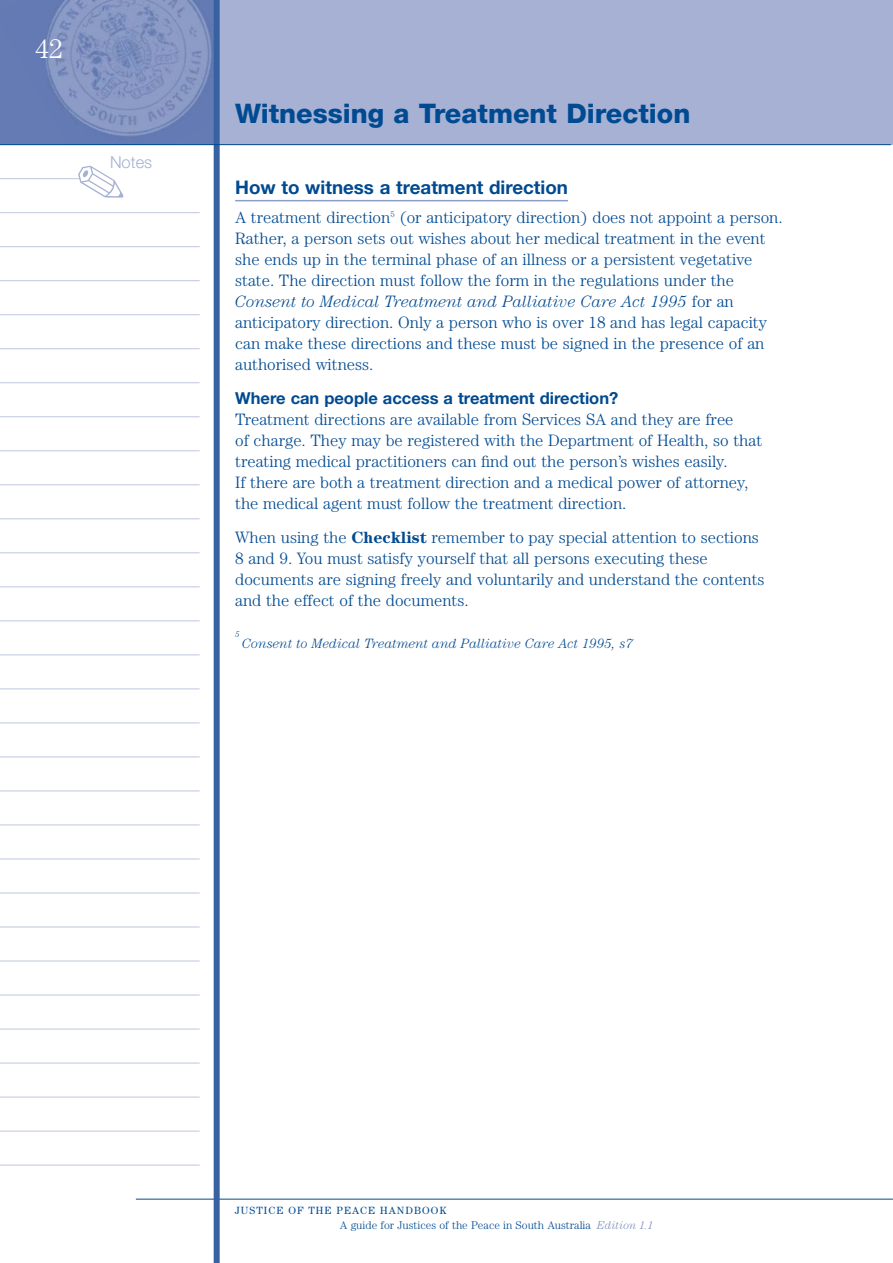
<style>
.page{position:relative;width:893px;height:1263px;background:#fff}
.page>*{position:absolute;margin:0;border:0;box-sizing:border-box;transform-origin:0 0}
.t1{font:800 27px "Helvetica Neue";color:#004a91}
.t2{font:300 27px "Century";color:#fff}
.t3{font:700 18.75px "Helvetica Neue";color:#004a91}
.t4{font:300 16.5px/21px "Century";color:#004a91}
.t5{font:700 16.5px "Helvetica Neue";color:#004a91}
.t6{font:300 16.5px "Helvetica Neue";color:#a6b1d4}
.t7{font:italic 300 13.5px "Century";color:#004a91}
.t8{font:300 11.25px "Century";color:#004a91}
.t9{font:10.5px "Century";letter-spacing:.1em;color:#004a91}
.t10{font:italic 300 8.25px "Century";color:#004a91}
.s1{font-style:italic}
.s2{font-weight:700}
.s3{font-style:italic;color:#788bbd}
</style>
<div class="page">
<div style="left:217px;top:0;width:676px;height:145px;background:#a6b1d4"></div>
<img style="left:0;top:0;width:214px;height:144px">
<hr style="left:136px;top:1199px;width:757px;height:1px;background:#004a91">
<div style="left:214px;top:0;width:6px;height:1263px;background:#3761a0"></div>
<hr style="left:0;top:144px;width:891px;height:1px;background:#004a91">
<hr style="left:0;top:178px;width:80px;height:1px;background:#bfc7e0">
<hr style="left:0;top:212px;width:200px;height:1px;background:#bfc7e0">
<hr style="left:0;top:246px;width:200px;height:1px;background:#bfc7e0">
<hr style="left:0;top:280px;width:200px;height:1px;background:#bfc7e0">
<hr style="left:0;top:314px;width:200px;height:1px;background:#bfc7e0">
<hr style="left:0;top:348px;width:200px;height:1px;background:#bfc7e0">
<hr style="left:0;top:383px;width:200px;height:1px;background:#bfc7e0">
<hr style="left:0;top:417px;width:200px;height:1px;background:#bfc7e0">
<hr style="left:0;top:451px;width:200px;height:1px;background:#bfc7e0">
<hr style="left:0;top:485px;width:200px;height:1px;background:#bfc7e0">
<hr style="left:0;top:519px;width:200px;height:1px;background:#bfc7e0">
<hr style="left:0;top:553px;width:200px;height:1px;background:#bfc7e0">
<hr style="left:0;top:587px;width:200px;height:1px;background:#bfc7e0">
<hr style="left:0;top:621px;width:200px;height:1px;background:#bfc7e0">
<hr style="left:0;top:655px;width:200px;height:1px;background:#bfc7e0">
<hr style="left:0;top:689px;width:200px;height:1px;background:#bfc7e0">
<hr style="left:0;top:723px;width:200px;height:1px;background:#bfc7e0">
<hr style="left:0;top:757px;width:200px;height:1px;background:#bfc7e0">
<hr style="left:0;top:791px;width:200px;height:1px;background:#bfc7e0">
<hr style="left:0;top:825px;width:200px;height:1px;background:#bfc7e0">
<hr style="left:0;top:859px;width:200px;height:1px;background:#bfc7e0">
<hr style="left:0;top:893px;width:200px;height:1px;background:#bfc7e0">
<hr style="left:0;top:927px;width:200px;height:1px;background:#bfc7e0">
<hr style="left:0;top:961px;width:200px;height:1px;background:#bfc7e0">
<hr style="left:0;top:995px;width:200px;height:1px;background:#bfc7e0">
<hr style="left:0;top:1029px;width:200px;height:1px;background:#bfc7e0">
<hr style="left:0;top:1063px;width:200px;height:1px;background:#bfc7e0">
<hr style="left:0;top:1097px;width:200px;height:1px;background:#bfc7e0">
<hr style="left:0;top:1131px;width:200px;height:1px;background:#bfc7e0">
<hr style="left:0;top:1165px;width:200px;height:1px;background:#bfc7e0">
<hr style="left:235px;top:200px;width:333px;height:1px;background:#8e9dc8">
<h1 class="t2" style="left:35px;top:40px;width:30px">42</h1>
<p class="t6" style="left:110px;top:156px;width:44px">Notes</p>
<h1 class="t1" style="left:235px;top:104px;width:457px">Witnessing a Treatment Direction</h1>
<p class="t3" style="left:235px;top:180px;width:334px">How to witness a treatment direction</p>
<p class="t4" style="left:235px;top:208px;width:549px">A treatment direction<sup>5</sup> (or anticipatory direction) does not appoint a person.<br>Rather, a person sets out wishes about her medical treatment in the event she ends up in the terminal phase of an illness or a persistent vegetative state. The direction must follow the form in the regulations under the <span class="s1">Consent to Medical Treatment and Palliative Care Act 1995</span> for an anticipatory direction. Only a person who is over 18 and has legal capacity can make these directions and these must be signed in the presence of an authorised witness.</p>
<p class="t5" style="left:235px;top:392px;width:385px">Where can people access a treatment direction?</p>
<p class="t4" style="left:235px;top:410px;width:528px">Treatment directions are available from Services SA and they are free<br>of charge. They may be registered with the Department of Health, so that treating medical practitioners can find out the person’s wishes easily.<br>If there are both a treatment direction and a medical power of attorney, the medical agent must follow the treatment direction.</p>
<p class="t4" style="left:235px;top:528px;width:531px">When using the <span class="s2">Checklist</span> remember to pay special attention to sections 8 and 9. You must satisfy yourself that all persons executing these documents are signing freely and voluntarily and understand the contents and the effect of the documents.</p>
<p class="t10" style="left:235px;top:631px;width:6px">5</p>
<p class="t7" style="left:242px;top:638px;width:392px">Consent to Medical Treatment and Palliative Care Act 1995, s7</p>
<p class="t9" style="left:235px;top:1207px;width:213px">JUSTICE OF THE PEACE HANDBOOK</p>
<p class="t8" style="left:340px;top:1221px;width:315px">A guide for Justices of the Peace in South Australia <span class="s3">Edition 1.1</span></p>
</div>
